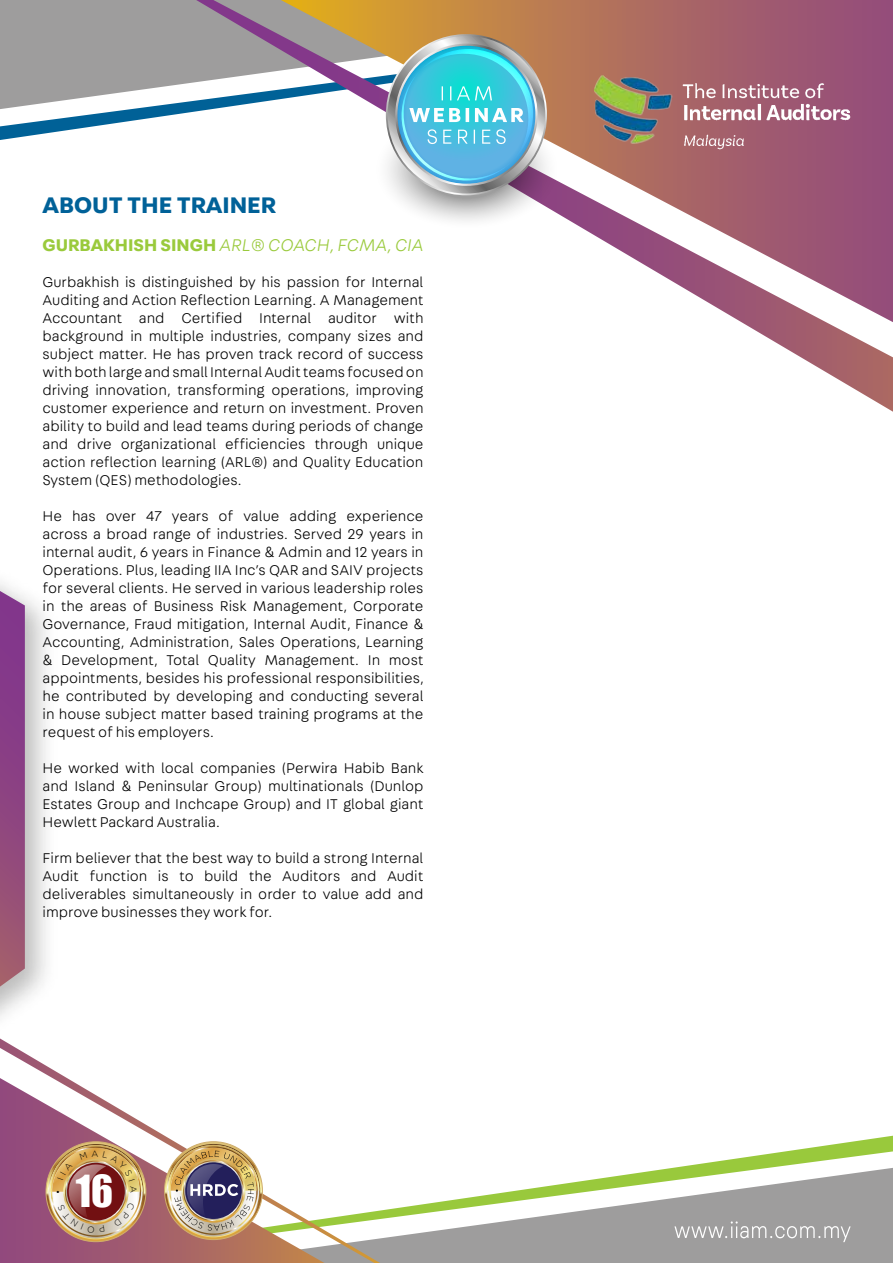
<style>
.page{position:relative;width:893px;height:1263px;background:#fff}
.page>*{position:absolute;margin:0;border:0;box-sizing:border-box;transform-origin:0 0}
.t1{font:40.65px "Impact";color:#fff}
.t2{font:700 24px "Fabriga";color:#006198}
.t3{font:italic 300 18px "Fabriga";color:#9aca3c}
.t4{font:300 15px/18px "Fabriga";color:#000;text-align:justify}
.s1{font-weight:700;font-style:normal}
</style>
<div class="page">
<svg style="left:380px;top:1136px;width:513px;height:127px"></svg>
<svg style="left:0;top:1077px;width:380px;height:186px"></svg>
<svg style="left:0;top:9px;width:196px;height:131px;fill:#9e9d9d"></svg>
<svg style="left:196px;top:0;width:697px;height:412px"></svg>
<img style="left:0;top:583px;width:65px;height:590px">
<svg style="left:0;top:591px;width:25px;height:396px;background:#914b84"></svg>
<svg style="left:674px;top:1221px;width:176px;height:21px;background:#acabab"></svg>
<img style="left:162px;top:1144px;width:103px;height:98px">
<svg style="left:374px;top:46px;width:185px;height:182px"></svg>
<img style="left:594px;top:76px;width:83px;height:72px">
<img style="left:679px;top:77px;width:171px;height:73px">
<img style="left:43px;top:1144px;width:105px;height:100px">
<h2 class="t2" style="left:43px;top:189px;width:235px">ABOUT THE TRAINER</h2>
<p class="t3" style="left:43px;top:234px;width:383px"><span class="s1">GURBAKHISH SINGH</span> ARL® COACH, FCMA, CIA</p>
<p class="t4" style="left:43px;top:273px;width:383px">Gurbakhish is distinguished by his passion for Internal Auditing and Action Reflection Learning. A Management Accountant and Certified Internal auditor with background in multiple industries, company sizes and subject matter. He has proven track record of success with both large and small Internal Audit teams focused on driving innovation, transforming operations, improving customer experience and return on investment. Proven ability to build and lead teams during periods of change and drive organizational efficiencies through unique action reflection learning (ARL®) and Quality Education System (QES) methodologies.</p>
<p class="t4" style="left:43px;top:507px;width:383px">He has over 47 years of value adding experience across a broad range of industries. Served 29 years in internal audit, 6 years in Finance &amp; Admin and 12 years in Operations. Plus, leading IIA Inc’s QAR and SAIV projects for several clients. He served in various leadership roles in the areas of Business Risk Management, Corporate Governance, Fraud mitigation, Internal Audit, Finance &amp; Accounting, Administration, Sales Operations, Learning &amp; Development, Total Quality Management. In most appointments, besides his professional responsibilities, he contributed by developing and conducting several in house subject matter based training programs at the request of his employers.</p>
<p class="t4" style="left:43px;top:759px;width:383px">He worked with local companies (Perwira Habib Bank and Island &amp; Peninsular Group) multinationals (Dunlop Estates Group and Inchcape Group) and IT global giant Hewlett Packard Australia.</p>
<p class="t4" style="left:43px;top:849px;width:382px">Firm believer that the best way to build a strong Internal Audit function is to build the Auditors and Audit deliverables simultaneously in order to value add and improve businesses they work for.</p>
<h1 class="t1" style="left:76px;top:1159px;width:39px">16</h1>
</div>
